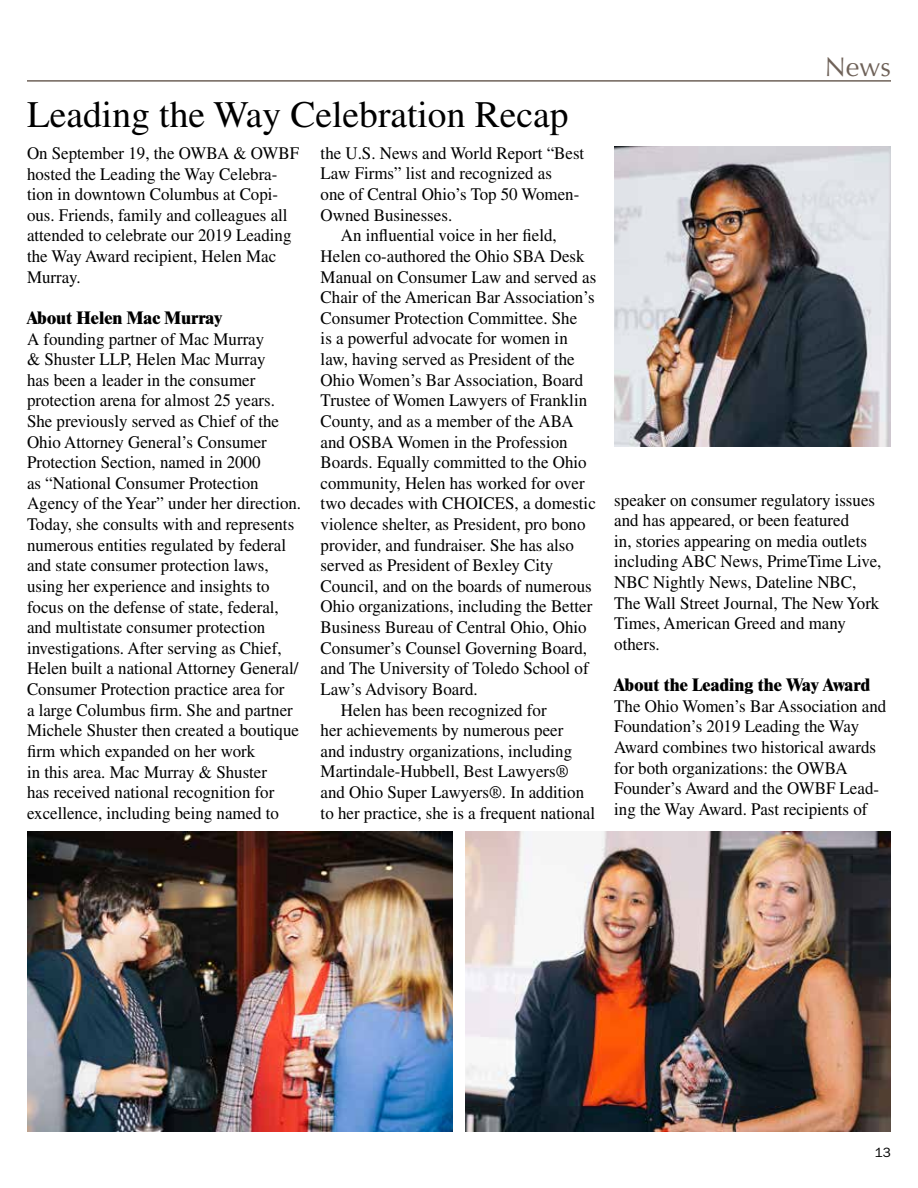
<style>
.page{position:relative;width:918px;height:1188px;background:#fff}
.page>*{position:absolute;margin:0;border:0;box-sizing:border-box;transform-origin:0 0}
.t1{font:37.5px "Times LT Std";color:#000}
.t2{font:27px "Optima LT Std";color:#6f6259}
.t3{font:17.7px/20.5px "Times LT Std";color:#000;scale:.96 1}
.t4{font:800 17.7px "Times LT Std";color:#000;scale:.96 1}
.t5{font:13.5px "ITC Franklin Gothic Std";color:#000}
</style>
<div class="page">
<hr style="left:27px;top:80px;width:864px;height:2px;background:#6f6259">
<img style="left:27px;top:832px;width:426px;height:299px">
<img style="left:465px;top:832px;width:426px;height:299px">
<img style="left:614px;top:147px;width:277px;height:299px">
<h1 class="t1" style="left:27px;top:93px;width:543px">Leading the Way Celebration Recap</h1>
<p class="t3" style="left:27px;top:143px;width:285px">On September 19, the OWBA &amp; OWBF hosted the Leading the Way Celebra&shy;tion in downtown Columbus at Copi&shy;ous. Friends, family and colleagues all attended to celebrate our 2019 Leading the Way Award recipient, Helen Mac<br>Murray.</p>
<p class="t4" style="left:27px;top:307px;width:205px">About Helen Mac Murray</p>
<p class="t3" style="left:27px;top:328px;width:287px">A founding partner of Mac Murray<br>&amp; Shuster LLP, Helen Mac Murray<br>has been a leader in the consumer protection arena for almost 25 years.<br>She previously served as Chief of the Ohio Attorney General’s Consumer Protection Section, named in 2000<br>as “National Consumer Protection Agency of the Year” under her direction.<br>Today, she consults with and represents numerous entities regulated by federal and state consumer protection laws, using her experience and insights to focus on the defense of state, federal, and multistate consumer protection investigations. After serving as Chief, Helen built a national Attorney General/ Consumer Protection practice area for<br>a large Columbus firm. She and partner Michele Shuster then created a boutique firm which expanded on her work<br>in this area. Mac Murray &amp; Shuster<br>has received national recognition for excellence, including being named to</p>
<p class="t3" style="left:321px;top:143px;width:276px">the U.S. News and World Report “Best</p>
<p class="t3" style="left:321px;top:163px;width:243px">Law Firms” list and recognized as</p>
<p class="t3" style="left:321px;top:184px;width:271px">one of Central Ohio’s Top 50 Women-</p>
<p class="t3" style="left:321px;top:204px;width:139px">Owned Businesses.</p>
<p class="t3" style="left:341px;top:225px;width:226px">An influential voice in her field,</p>
<p class="t3" style="left:321px;top:246px;width:276px">Helen co-authored the Ohio SBA Desk</p>
<p class="t3" style="left:321px;top:266px;width:289px">Manual on Consumer Law and served as</p>
<p class="t3" style="left:321px;top:287px;width:287px">Chair of the American Bar Association’s</p>
<p class="t3" style="left:321px;top:307px;width:269px">Consumer Protection Committee. She</p>
<p class="t3" style="left:321px;top:328px;width:259px">is a powerful advocate for women in</p>
<p class="t3" style="left:321px;top:349px;width:266px">law, having served as President of the</p>
<p class="t3" style="left:321px;top:369px;width:275px">Ohio Women’s Bar Association, Board</p>
<p class="t3" style="left:321px;top:390px;width:279px">Trustee of Women Lawyers of Franklin</p>
<p class="t3" style="left:321px;top:411px;width:265px">County, and as a member of the ABA</p>
<p class="t3" style="left:321px;top:431px;width:259px">and OSBA Women in the Profession</p>
<p class="t3" style="left:321px;top:452px;width:279px">Boards. Equally committed to the Ohio</p>
<p class="t3" style="left:321px;top:472px;width:277px">community, Helen has worked for over</p>
<p class="t3" style="left:321px;top:493px;width:288px">two decades with CHOICES, a domestic</p>
<p class="t3" style="left:321px;top:514px;width:277px">violence shelter, as President, pro bono</p>
<p class="t3" style="left:321px;top:534px;width:265px">provider, and fundraiser. She has also</p>
<p class="t3" style="left:321px;top:555px;width:244px">served as President of Bexley City</p>
<p class="t3" style="left:321px;top:576px;width:284px">Council, and on the boards of numerous</p>
<p class="t3" style="left:321px;top:596px;width:285px">Ohio organizations, including the Better</p>
<p class="t3" style="left:321px;top:617px;width:279px">Business Bureau of Central Ohio, Ohio</p>
<p class="t3" style="left:321px;top:637px;width:279px">Consumer’s Counsel Governing Board,</p>
<p class="t3" style="left:321px;top:658px;width:281px">and The University of Toledo School of</p>
<p class="t3" style="left:321px;top:679px;width:165px">Law’s Advisory Board.</p>
<p class="t3" style="left:341px;top:699px;width:216px">Helen has been recognized for</p>
<p class="t3" style="left:321px;top:720px;width:254px">her achievements by numerous peer</p>
<p class="t3" style="left:321px;top:741px;width:263px">and industry organizations, including</p>
<p class="t3" style="left:321px;top:761px;width:260px">Martindale-Hubbell, Best Lawyers®</p>
<p class="t3" style="left:321px;top:782px;width:276px">and Ohio Super Lawyers®. In addition</p>
<p class="t3" style="left:321px;top:802px;width:287px">to her practice, she is a frequent national</p>
<h2 class="t2" style="left:825px;top:51px;width:68px">News</h2>
<p class="t3" style="left:614px;top:489px;width:280px">speaker on consumer regulatory issues and has appeared, or been featured<br>in, stories appearing on media outlets including ABC News, PrimeTime Live,<br>NBC Nightly News, Dateline NBC,<br>The Wall Street Journal, The New York<br>Times, American Greed and many others.</p>
<p class="t4" style="left:614px;top:674px;width:268px">About the Leading the Way Award</p>
<p class="t3" style="left:614px;top:695px;width:285px">The Ohio Women’s Bar Association and Foundation’s 2019 Leading the Way Award combines two historical awards for both organizations: the OWBA Founder’s Award and the OWBF Lead&shy;ing the Way Award. Past recipients of</p>
<p class="t5" style="left:875px;top:1144px;width:18px">13</p>
</div>
